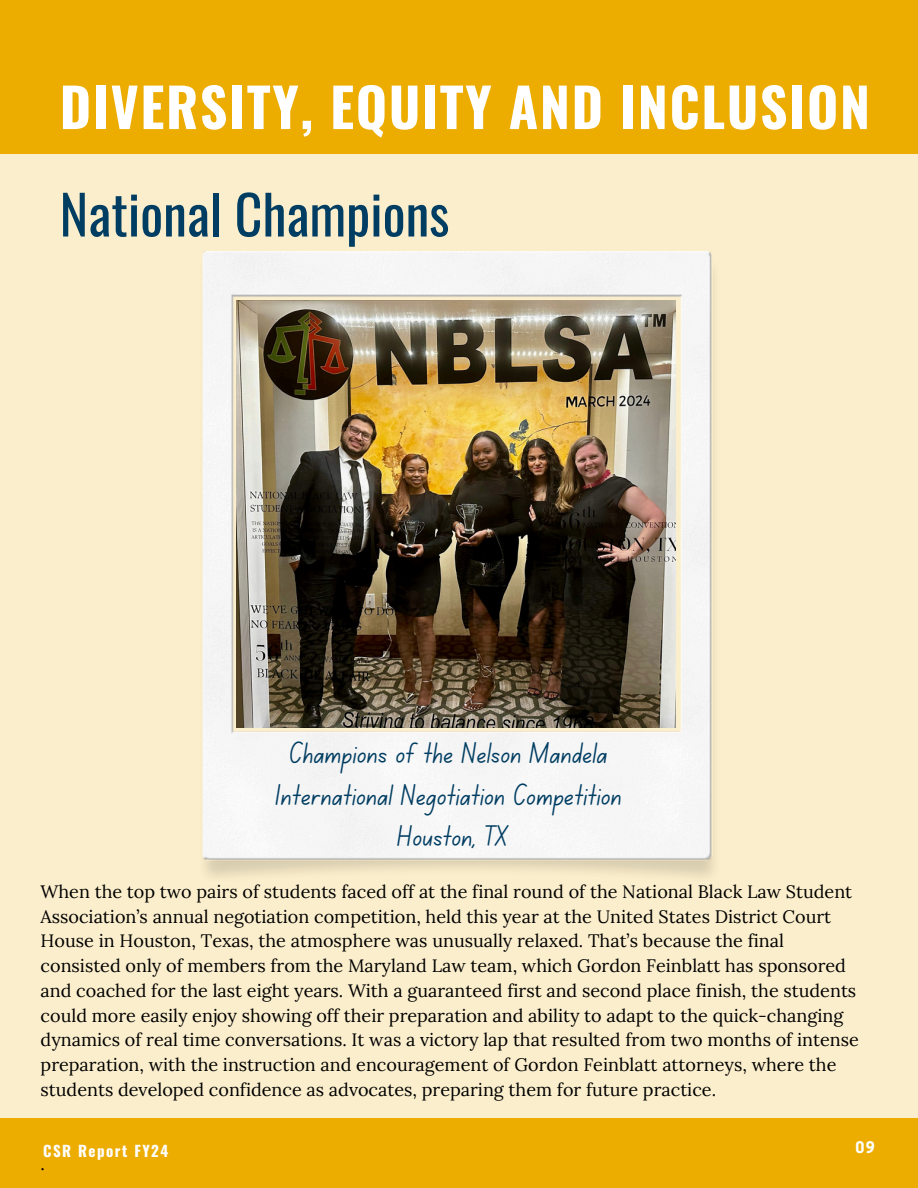
<style>
.page{position:relative;width:918px;height:1188px;background:#fff}
.page>*{position:absolute;margin:0;border:0;box-sizing:border-box;transform-origin:0 0}
.t1{font:54px "Oswald";color:#003d62}
.t2{font:700 53.7px "Oswald";letter-spacing:.03em;color:#fff}
.t3{font:30px/41.7px "Canva School Font";color:#003d62;text-align:center}
.t4{font:18px/24.8px "Lora";color:#000}
.t5{font:700 15px "Oswald";letter-spacing:.1em;color:#fff}
.t6{font:700 15px "Cooper Hewitt";color:#fff}
</style>
<div class="page">
<div style="left:0;top:0;width:918px;height:154px;background:#ecac00"></div>
<div style="left:0;top:1118px;width:918px;height:70px;background:#ecac00"></div>
<div style="left:0;top:154px;width:918px;height:964px;background:#fbeecc"></div>
<img style="left:202px;top:251px;width:512px;height:626px">
<img style="left:236px;top:301px;width:439px;height:426px">
<h2 class="t2" style="left:60px;top:65px;width:812px">DIVERSITY, EQUITY AND INCLUSION</h2>
<h1 class="t1" style="left:60px;top:172px;width:391px">National Champions</h1>
<h3 class="t3" style="left:275px;top:736px;width:348px">Champions of the Nelson Mandela<br>International Negotiation Competition<br>Houston, TX</h3>
<p class="t4" style="left:41px;top:879px;width:820px">When the top two pairs of students faced off at the final round of the National Black Law Student Association’s annual negotiation competition, held this year at the United States District Court House in Houston, Texas, the atmosphere was unusually relaxed. That’s because the final consisted only of members from the Maryland Law team, which Gordon Feinblatt has sponsored and coached for the last eight years. With a guaranteed first and second place finish, the students could more easily enjoy showing off their preparation and ability to adapt to the quick-changing dynamics of real time conversations. It was a victory lap that resulted from two months of intense preparation, with the instruction and encouragement of Gordon Feinblatt attorneys, where the students developed confidence as advocates, preparing them for future practice.</p>
<p class="t5" style="left:43px;top:1139px;width:127px">CSR Report FY24</p>
<p class="t6" style="left:855px;top:1141px;width:21px">09</p>
<p class="t4" style="left:41px;top:1151px;width:6px">.</p>
</div>
